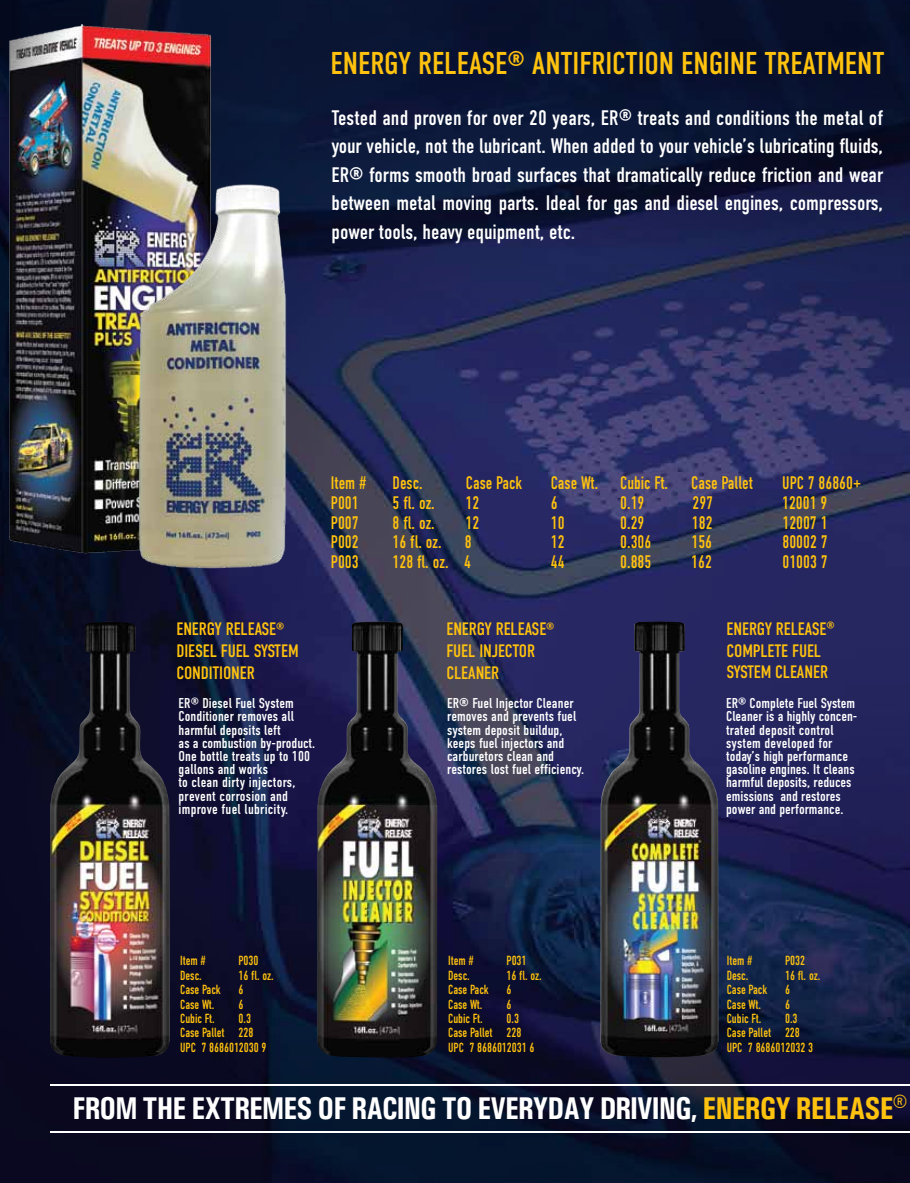
<style>
.page{position:relative;width:910px;height:1183px;background:#fff}
.page>*{position:absolute;margin:0;border:0;box-sizing:border-box;transform-origin:0 0}
.t1{font:700 31.5px "Univers Condensed";letter-spacing:-.03em;color:#fff;scale:.96 1}
.t2{font:31.5px "DIN Condensed C";letter-spacing:-.005em;color:#ffc20e}
.t3{font:21px/28.5px "DIN Condensed C";letter-spacing:-.005em;color:#fff;text-align:justify}
.t4{font:18.15px "DIN Condensed C";color:#ffc20e;scale:.91 1}
.t5{font:18px/21.6px "DIN Condensed C";letter-spacing:-.01em;color:#ffc20e}
.t6{font:14.25px/13.2px "DIN Condensed C";letter-spacing:.005em;color:#fff}
.t7{font:13.2px/14.4px "DIN Condensed C";letter-spacing:-.005em;color:#ffc20e;scale:.91 1}
.s1{font-size:25.5px}
.s2{font-size:19.5px}
.s3{color:#ffc20e}
.s4{font-size:28.5px;color:#ffc20e}
</style>
<div class="page">
<img style="left:0;top:0;width:910px;height:1182px">
<p class="t2" style="left:331px;top:46px;width:556px">ENERGY RELEASE<span class="s1">®</span> ANTIFRICTION ENGINE TREATMENT</p>
<p class="t3" style="left:332px;top:103px;width:553px">Tested and proven for over 20 years, ER<span class="s2">®</span> treats and conditions the metal of your vehicle, not the lubricant. When added to your vehicle’s lubricating fluids, ER® forms smooth broad surfaces that dramatically reduce friction and wear between metal moving parts. Ideal for gas and diesel engines, compressors, power tools, heavy equipment, etc.</p>
<p class="t4" style="left:331px;top:473px;width:41px">Item #</p>
<p class="t4" style="left:393px;top:473px;width:35px">Desc.</p>
<p class="t4" style="left:466px;top:473px;width:63px">Case Pack</p>
<p class="t4" style="left:551px;top:473px;width:131px">Case Wt. Cubic Ft.</p>
<p class="t4" style="left:691px;top:473px;width:69px">Case Pallet</p>
<p class="t4" style="left:782px;top:473px;width:88px">UPC 7 86860+</p>
<p class="t4" style="left:331px;top:493px;width:32px">P001</p>
<p class="t4" style="left:393px;top:493px;width:48px">5 fl. oz.</p>
<p class="t4" style="left:466px;top:493px;width:17px">12</p>
<p class="t4" style="left:551px;top:493px;width:9px">6</p>
<p class="t4" style="left:620px;top:493px;width:28px">0.19</p>
<p class="t4" style="left:692px;top:493px;width:24px">297</p>
<p class="t4" style="left:782px;top:493px;width:51px">12001 9</p>
<p class="t4" style="left:331px;top:512px;width:32px">P007</p>
<p class="t4" style="left:393px;top:512px;width:48px">8 fl. oz.</p>
<p class="t4" style="left:466px;top:512px;width:17px">12</p>
<p class="t4" style="left:551px;top:512px;width:17px">10</p>
<p class="t4" style="left:620px;top:512px;width:28px">0.29</p>
<p class="t4" style="left:692px;top:512px;width:24px">182</p>
<p class="t4" style="left:782px;top:512px;width:51px">12007 1</p>
<p class="t4" style="left:331px;top:532px;width:32px">P002</p>
<p class="t4" style="left:393px;top:532px;width:56px">16 fl. oz.</p>
<p class="t4" style="left:465px;top:532px;width:9px">8</p>
<p class="t4" style="left:551px;top:532px;width:17px">12</p>
<p class="t4" style="left:620px;top:532px;width:36px">0.306</p>
<p class="t4" style="left:691px;top:532px;width:24px">156</p>
<p class="t4" style="left:782px;top:532px;width:51px">80002 7</p>
<p class="t4" style="left:331px;top:552px;width:32px">P003</p>
<p class="t4" style="left:393px;top:552px;width:88px">128 fl. oz. 4</p>
<p class="t4" style="left:551px;top:552px;width:17px">44</p>
<p class="t4" style="left:620px;top:552px;width:36px">0.885</p>
<p class="t4" style="left:691px;top:552px;width:24px">162</p>
<p class="t4" style="left:782px;top:552px;width:51px">01003 7</p>
<p class="t5" style="left:176px;top:618px;width:124px">ENERGY RELEASE<sup>®<br></sup>DIESEL FUEL SYSTEM<br>CONDITIONER</p>
<p class="t6" style="left:179px;top:696px;width:138px">ER<sup>®</sup> Diesel Fuel System<br>Conditioner removes all harmful deposits left<br>as a combustion by-product.<br>One bottle treats up to 100 gallons and works<br>to clean dirty injectors, prevent corrosion and improve fuel lubricity.</p>
<p class="t5" style="left:446px;top:618px;width:109px">ENERGY RELEASE<sup>®<br></sup>FUEL INJECTOR<br>CLEANER</p>
<p class="t6" style="left:447px;top:696px;width:139px">ER® Fuel Injector Cleaner removes and prevents fuel system deposit buildup, keeps fuel injectors and carburetors clean and restores lost fuel efficiency.</p>
<p class="t5" style="left:727px;top:618px;width:109px">ENERGY RELEASE<sup>®<br></sup>COMPLETE FUEL<br>SYSTEM CLEANER</p>
<p class="t6" style="left:726px;top:696px;width:133px">ER<sup>®</sup> Complete Fuel System<br>Cleaner is a highly concen&shy;trated deposit control system developed for today’s high performance gasoline engines. It cleans harmful deposits, reduces emissions and restores power and performance.</p>
<p class="t7" style="left:180px;top:953px;width:30px">Item #</p>
<p class="t7" style="left:239px;top:953px;width:24px">P030</p>
<p class="t7" style="left:180px;top:968px;width:25px">Desc.</p>
<p class="t7" style="left:239px;top:968px;width:40px">16 fl. oz.</p>
<p class="t7" style="left:180px;top:982px;width:46px">Case Pack</p>
<p class="t7" style="left:238px;top:982px;width:7px">6</p>
<p class="t7" style="left:180px;top:996px;width:39px">Case Wt.</p>
<p class="t7" style="left:238px;top:996px;width:7px">6</p>
<p class="t7" style="left:180px;top:1011px;width:39px">Cubic Ft.</p>
<p class="t7" style="left:180px;top:1011px;width:96px;text-indent:58px">0.3<br>Case Pallet 228<br>UPC 7 8686012030 9</p>
<p class="t7" style="left:448px;top:953px;width:30px">Item #</p>
<p class="t7" style="left:507px;top:953px;width:24px">P031</p>
<p class="t7" style="left:448px;top:968px;width:25px">Desc.</p>
<p class="t7" style="left:507px;top:968px;width:40px">16 fl. oz.</p>
<p class="t7" style="left:448px;top:982px;width:46px">Case Pack</p>
<p class="t7" style="left:506px;top:982px;width:7px">6</p>
<p class="t7" style="left:448px;top:996px;width:39px">Case Wt.</p>
<p class="t7" style="left:506px;top:996px;width:7px">6</p>
<p class="t7" style="left:448px;top:1011px;width:39px">Cubic Ft.</p>
<p class="t7" style="left:448px;top:1011px;width:96px;text-indent:58px">0.3<br>Case Pallet 228<br>UPC 7 8686012031 6</p>
<p class="t7" style="left:727px;top:953px;width:30px">Item #</p>
<p class="t7" style="left:785px;top:953px;width:24px">P032</p>
<p class="t7" style="left:727px;top:968px;width:25px">Desc.</p>
<p class="t7" style="left:785px;top:968px;width:40px">16 fl. oz.</p>
<p class="t7" style="left:727px;top:982px;width:46px">Case Pack</p>
<p class="t7" style="left:785px;top:982px;width:7px">6</p>
<p class="t7" style="left:727px;top:996px;width:39px">Case Wt.</p>
<p class="t7" style="left:785px;top:996px;width:7px">6</p>
<p class="t7" style="left:727px;top:1011px;width:39px">Cubic Ft.</p>
<p class="t7" style="left:727px;top:1011px;width:96px;text-indent:58px">0.3<br>Case Pallet 228<br>UPC 7 8686012032 3</p>
<p class="t1" style="left:72px;top:1088px;width:870px">FROM THE EXTREMES OF RACING TO EVERYDAY DRIVING, <span class="s3">ENERGY RELEASE</span><span class="s4">®</span></p>
</div>
